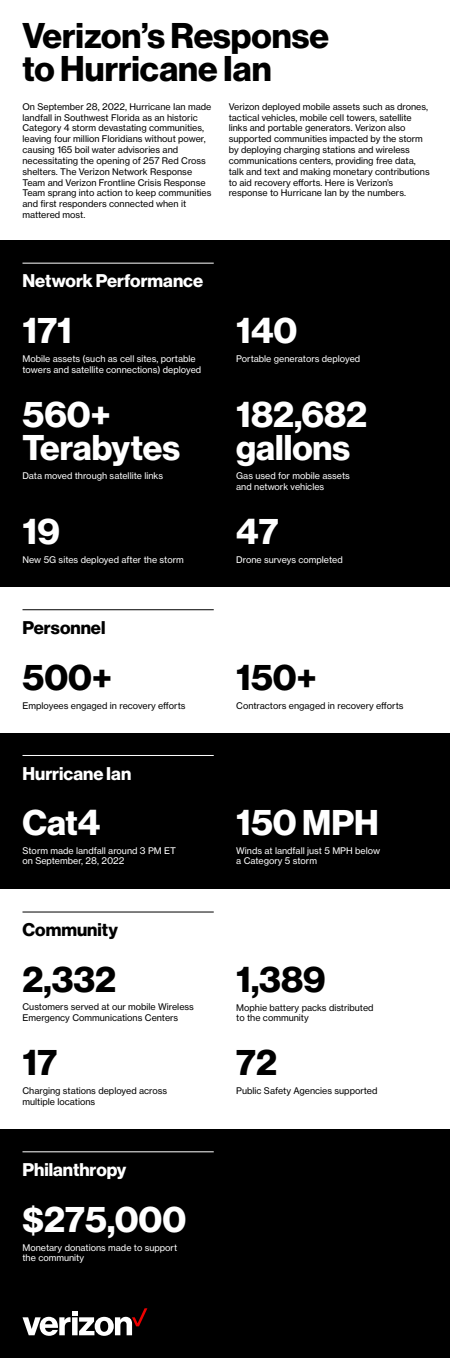
<style>
.page{position:relative;width:450px;height:1358px;background:#fff}
.page>*{position:absolute;margin:0;border:0;box-sizing:border-box;transform-origin:0 0}
.t1{font:700 35px/33.2px "Verizon NHGDS";color:#fff}
.t2{font:700 35px/33.2px "Verizon NHGDS";color:#000}
.t3{font:700 18px "Verizon NHGDS";color:#fff}
.t4{font:700 18px "Verizon NHGDS";color:#000}
.t5{font:9px/10.8px "Verizon NHGTX";color:#000}
.t6{font:9px/10.8px "Verizon NHGTX";color:#fff}
</style>
<div class="page">
<div style="left:0;top:241px;width:450px;height:346px;background:#000"></div>
<div style="left:0;top:733px;width:450px;height:156px;background:#000"></div>
<div style="left:0;top:1129px;width:450px;height:229px;background:#000"></div>
<svg style="left:22px;top:1308px;width:125px;height:27px"></svg>
<hr style="left:22px;top:755px;width:192px;height:1px;background:#fff">
<hr style="left:22px;top:911px;width:192px;height:1px;background:#000">
<hr style="left:22px;top:1151px;width:192px;height:1px;background:#fff">
<hr style="left:23px;top:263px;width:191px;height:1px;background:#fff">
<hr style="left:23px;top:609px;width:191px;height:1px;background:#000">
<h1 class="t2" style="left:22px;top:18px;width:308px">Verizon’s Response to Hurricane Ian</h1>
<p class="t5" style="left:22px;top:101px;width:191px">On September 28, 2022, Hurricane Ian made landfall in Southwest Florida as an historic Category 4 storm devastating communities, leaving four million Floridians without power, causing 165 boil water advisories and necessitating the opening of 257 Red Cross shelters. The Verizon Network Response Team and Verizon Frontline Crisis Response Team sprang into action to keep communities and first responders connected when it mattered most.</p>
<p class="t5" style="left:229px;top:101px;width:203px">Verizon deployed mobile assets such as drones, tactical vehicles, mobile cell towers, satellite links and portable generators. Verizon also supported communities impacted by the storm by deploying charging stations and wireless communications centers, providing free data, talk and text and making monetary contributions to aid recovery e˜orts. Here is Verizon’s response to Hurricane Ian by the numbers.</p>
<h1 class="t3" style="left:22px;top:270px;width:182px">Network Performance</h1>
<p class="t1" style="left:22px;top:314px;width:51px">171</p>
<p class="t6" style="left:22px;top:353px;width:180px">Mobile assets (such as cell sites, portable towers and satellite connections) deployed</p>
<h1 class="t1" style="left:22px;top:397px;width:159px">560+<br>Terabytes</h1>
<p class="t6" style="left:22px;top:470px;width:142px">Data moved through satellite links</p>
<p class="t1" style="left:22px;top:515px;width:39px">19</p>
<p class="t6" style="left:22px;top:554px;width:163px">New 5G sites deployed after the storm</p>
<p class="t4" style="left:22px;top:617px;width:84px">Personnel</p>
<h1 class="t2" style="left:22px;top:660px;width:91px">500+</h1>
<p class="t5" style="left:22px;top:699px;width:165px">Employees engaged in recovery e˜orts</p>
<p class="t3" style="left:22px;top:763px;width:110px">Hurricane Ian</p>
<h1 class="t1" style="left:22px;top:805px;width:80px">Cat4</h1>
<p class="t6" style="left:22px;top:844px;width:155px">Storm made landfall around 3 PM ET on September, 28, 2022</p>
<p class="t4" style="left:22px;top:919px;width:97px">Community</p>
<h1 class="t2" style="left:22px;top:962px;width:95px">2,332</h1>
<p class="t5" style="left:22px;top:1001px;width:173px">Customers served at our mobile Wireless<br>Emergency Communications Centers</p>
<p class="t2" style="left:22px;top:1045px;width:36px">17</p>
<p class="t5" style="left:22px;top:1085px;width:146px">Charging stations deployed across multiple locations</p>
<p class="t3" style="left:22px;top:1159px;width:106px">Philanthropy</p>
<p class="t1" style="left:22px;top:1202px;width:165px">$275,000</p>
<p class="t6" style="left:22px;top:1241px;width:156px">Monetary donations made to support the community</p>
<p class="t1" style="left:236px;top:314px;width:63px">140</p>
<p class="t6" style="left:236px;top:353px;width:126px">Portable generators deployed</p>
<h1 class="t1" style="left:236px;top:397px;width:133px">182,682 gallons</h1>
<p class="t6" style="left:236px;top:470px;width:115px">Gas used for mobile assets and network vehicles</p>
<p class="t1" style="left:236px;top:515px;width:44px">47</p>
<p class="t6" style="left:236px;top:554px;width:108px">Drone surveys completed</p>
<h1 class="t2" style="left:236px;top:660px;width:82px">150+</h1>
<p class="t5" style="left:236px;top:699px;width:169px">Contractors engaged in recovery e˜orts</p>
<h1 class="t1" style="left:236px;top:805px;width:144px">150 MPH</h1>
<p class="t6" style="left:236px;top:844px;width:145px">Winds at landfall just 5 MPH below a Category 5 storm</p>
<h1 class="t2" style="left:236px;top:962px;width:91px">1,389</h1>
<p class="t5" style="left:236px;top:1001px;width:139px">Mophie battery packs distributed to the community</p>
<p class="t2" style="left:236px;top:1045px;width:42px">72</p>
<p class="t5" style="left:236px;top:1085px;width:143px">Public Safety Agencies supported</p>
</div>
